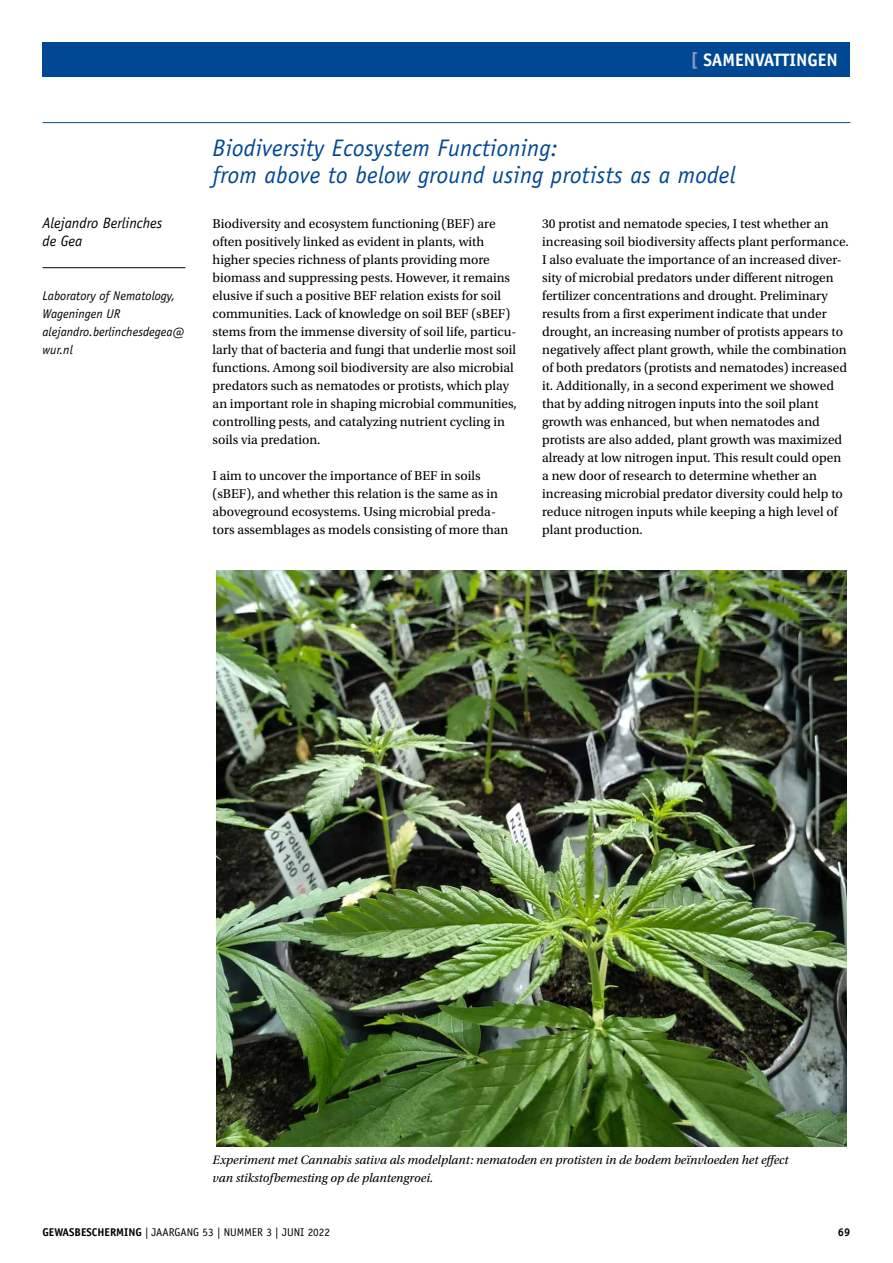
<style>
.page{position:relative;width:893px;height:1263px;background:#fff}
.page>*{position:absolute;margin:0;border:0;box-sizing:border-box;transform-origin:0 0}
.t1{font:italic 24px/27px "Officina Sans Std";letter-spacing:.01em;color:#004893}
.t2{font:700 18px "Officina Sans Std";color:#fff}
.t3{font:italic 15px/18px "Officina Sans Std";color:#000}
.t4{font:13.5px/18px "Utopia Std";color:#000}
.t5{font:italic 12.75px/18px "Utopia Std";color:#000}
.t6{font:italic 12.75px/18px "Officina Sans Std";color:#000}
.t7{font:11.25px "Officina Sans Std";color:#000}
.t8{font:700 11.25px "Officina Sans Std";color:#000}
.s1{color:#8898c9}
.s2{font-weight:700}
</style>
<div class="page">
<div style="left:43px;top:43px;width:807px;height:34px;background:#004893"></div>
<hr style="left:43px;top:122px;width:807px;height:1px;background:#004893">
<hr style="left:43px;top:267px;width:142px;height:1px;background:#000">
<img style="left:216px;top:570px;width:630px;height:576px">
<h2 class="t2" style="left:690px;top:49px;width:149px"><span class="s1">[</span> SAMENVATTINGEN</h2>
<p class="t3" style="left:43px;top:214px;width:121px">Alejandro Berlinches de Gea</p>
<p class="t6" style="left:43px;top:287px;width:144px">Laboratory of Nematology,<br>Wageningen UR alejandro.berlinchesdegea@ wur.nl</p>
<h1 class="t1" style="left:213px;top:135px;width:524px">Biodiversity Ecosystem Functioning:<br>from above to below ground using protists as a model</h1>
<p class="t4" style="left:213px;top:215px;width:306px">Biodiversity and ecosystem functioning (BEF) are often positively linked as evident in plants, with higher species richness of plants providing more biomass and suppressing pests. However, it remains elusive if such a positive BEF relation exists for soil communities. Lack of knowledge on soil BEF (sBEF) stems from the immense diversity of soil life, particu&shy;larly that of bacteria and fungi that underlie most soil functions. Among soil biodiversity are also microbial predators such as nematodes or protists, which play an important role in shaping microbial communities, controlling pests, and catalyzing nutrient cycling in soils via predation.</p>
<p class="t4" style="left:213px;top:467px;width:297px">I aim to uncover the importance of BEF in soils (sBEF), and whether this relation is the same as in aboveground ecosystems. Using microbial preda&shy;tors assemblages as models consisting of more than</p>
<p class="t4" style="left:542px;top:215px;width:308px">30 protist and nematode species, I test whether an increasing soil biodiversity affects plant performance.<br>I also evaluate the importance of an increased diver&shy;sity of microbial predators under different nitrogen fertilizer concentrations and drought. Preliminary results from a first experiment indicate that under drought, an increasing number of protists appears to negatively affect plant growth, while the combination of both predators (protists and nematodes) increased it. Additionally, in a second experiment we showed that by adding nitrogen inputs into the soil plant growth was enhanced, but when nematodes and protists are also added, plant growth was maximized already at low nitrogen input. This result could open a new door of research to determine whether an increasing microbial predator diversity could help to reduce nitrogen inputs while keeping a high level of plant production.</p>
<p class="t5" style="left:213px;top:1151px;width:577px">Experiment met Cannabis sativa als modelplant: nematoden en protisten in de bodem beïnvloeden het effect van stikstofbemesting op de plantengroei.</p>
<p class="t7" style="left:43px;top:1226px;width:289px"><span class="s2">GEWASBESCHERMING</span> | JAARGANG 53 | NUMMER 3 | JUNI 2022</p>
<p class="t8" style="left:838px;top:1225px;width:14px">69</p>
</div>
